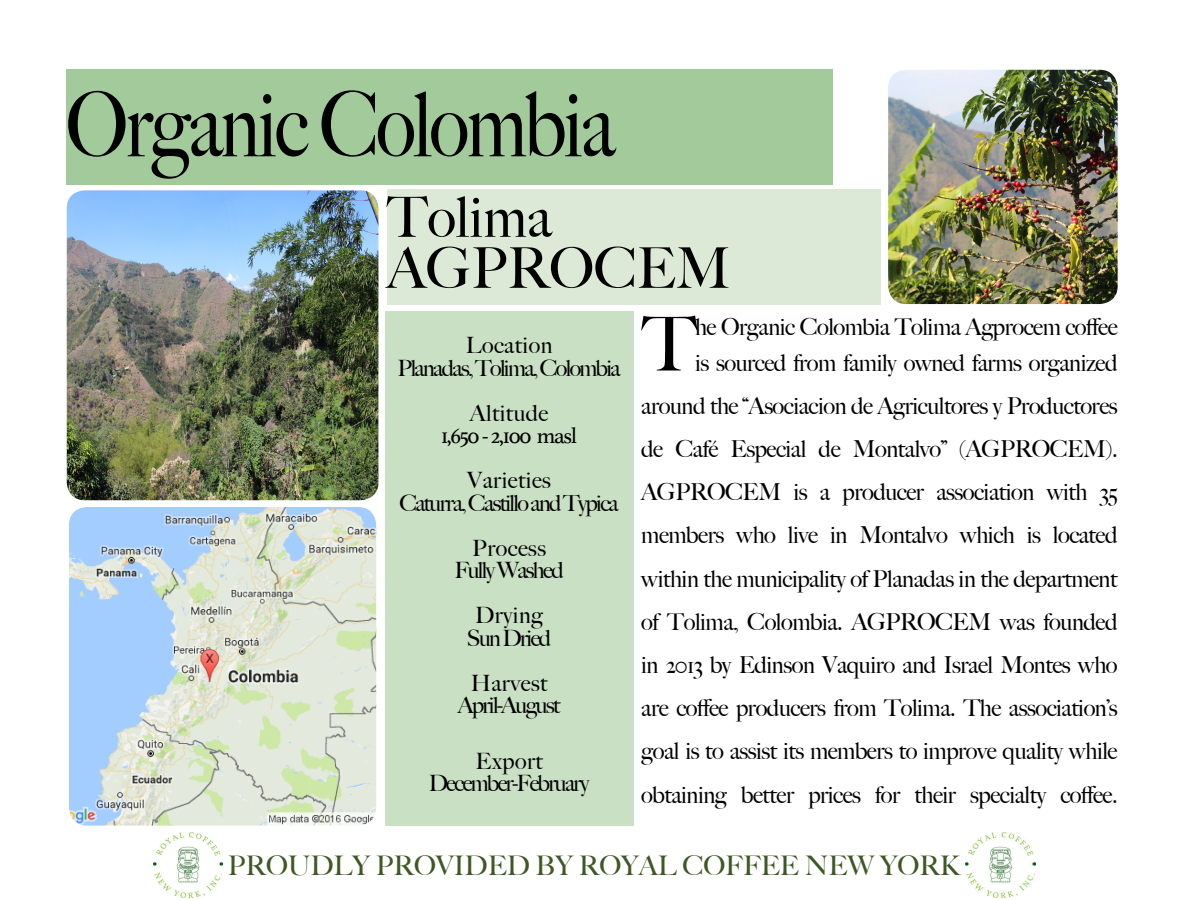
<style>
.page{position:relative;width:1200px;height:900px;background:#fff}
.page>*{position:absolute;margin:0;border:0;box-sizing:border-box;transform-origin:0 0}
.t1{font:500 89.7px "Big Caslon";letter-spacing:-.03em;color:#000;scale:.85 1}
.t2{font:500 75.45px "Big Caslon";color:#000}
.t3{font:500 56.1px/51px "Big Caslon";color:#000}
.t4{font:500 27px "Big Caslon";color:#3f5725}
.t5{font:500 23.4px/43.2px "Big Caslon";letter-spacing:-.02em;color:#000}
.t6{font:500 22.5px "Big Caslon";letter-spacing:-.07em;color:#000}
.t7{font:500 22.5px "Big Caslon";letter-spacing:.02em;color:#000}
.t8{font:22.5px "Athelas";letter-spacing:-.06em;color:#000}
</style>
<div class="page">
<div style="left:66px;top:69px;width:767px;height:115px;background:#a2ca9a"></div>
<div style="left:387px;top:190px;width:493px;height:115px;background:#dbe9d6"></div>
<div style="left:385px;top:311px;width:249px;height:515px;background:#cae0c4"></div>
<img style="left:153px;top:832px;width:70px;height:65px">
<img style="left:966px;top:832px;width:69px;height:65px">
<img style="left:67px;top:190px;width:311px;height:310px">
<img style="left:888px;top:70px;width:230px;height:234px">
<img style="left:69px;top:507px;width:307px;height:319px">
<p class="t1" style="left:66px;top:51px;width:647px">Organic Colombia</p>
<p class="t3" style="left:387px;top:189px;width:345px">Tolima<br>AGPROCEM</p>
<p class="t7" style="left:466px;top:327px;width:88px">Location</p>
<p class="t6" style="left:398px;top:349px;width:225px">Planadas, Tolima, Colombia</p>
<p class="t7" style="left:470px;top:394px;width:80px">Altitude</p>
<p class="t8" style="left:441px;top:418px;width:138px">1,650 - 2,100 masl</p>
<p class="t7" style="left:467px;top:462px;width:85px">Varieties</p>
<p class="t6" style="left:400px;top:484px;width:221px">Caturra, Castillo and Typica</p>
<p class="t7" style="left:472px;top:529px;width:75px">Process</p>
<p class="t6" style="left:455px;top:552px;width:111px">Fully Washed</p>
<p class="t6" style="left:475px;top:597px;width:70px">Drying</p>
<p class="t6" style="left:467px;top:619px;width:86px">Sun Dried</p>
<p class="t7" style="left:471px;top:664px;width:78px">Harvest</p>
<p class="t6" style="left:458px;top:687px;width:104px">April-August</p>
<p class="t6" style="left:475px;top:742px;width:69px">Export</p>
<p class="t6" style="left:429px;top:765px;width:162px">December-February</p>
<p class="t2" style="left:642px;top:282px;width:56px">T</p>
<p class="t5" style="left:695px;top:307px;width:424px;line-height:36px">he Organic Colombia Tolima Agprocem coffee is sourced from family owned farms organized</p>
<p class="t5" style="left:641px;top:383px;width:478px;text-align:justify">around the “Asociacion de Agricultores y Productores de Café Especial de Montalvo” (AGPROCEM).<br>AGPROCEM is a producer association with 35 members who live in Montalvo which is located within the municipality of Planadas in the department of Tolima, Colombia. AGPROCEM was founded in 2013 by Edinson Vaquiro and Israel Montes who are coffee producers from Tolima. The association’s goal is to assist its members to improve quality while obtaining better prices for their specialty coffee.</p>
<p class="t4" style="left:228px;top:843px;width:734px">PROUDLY PROVIDED BY ROYAL COFFEE NEW YORK</p>
</div>
